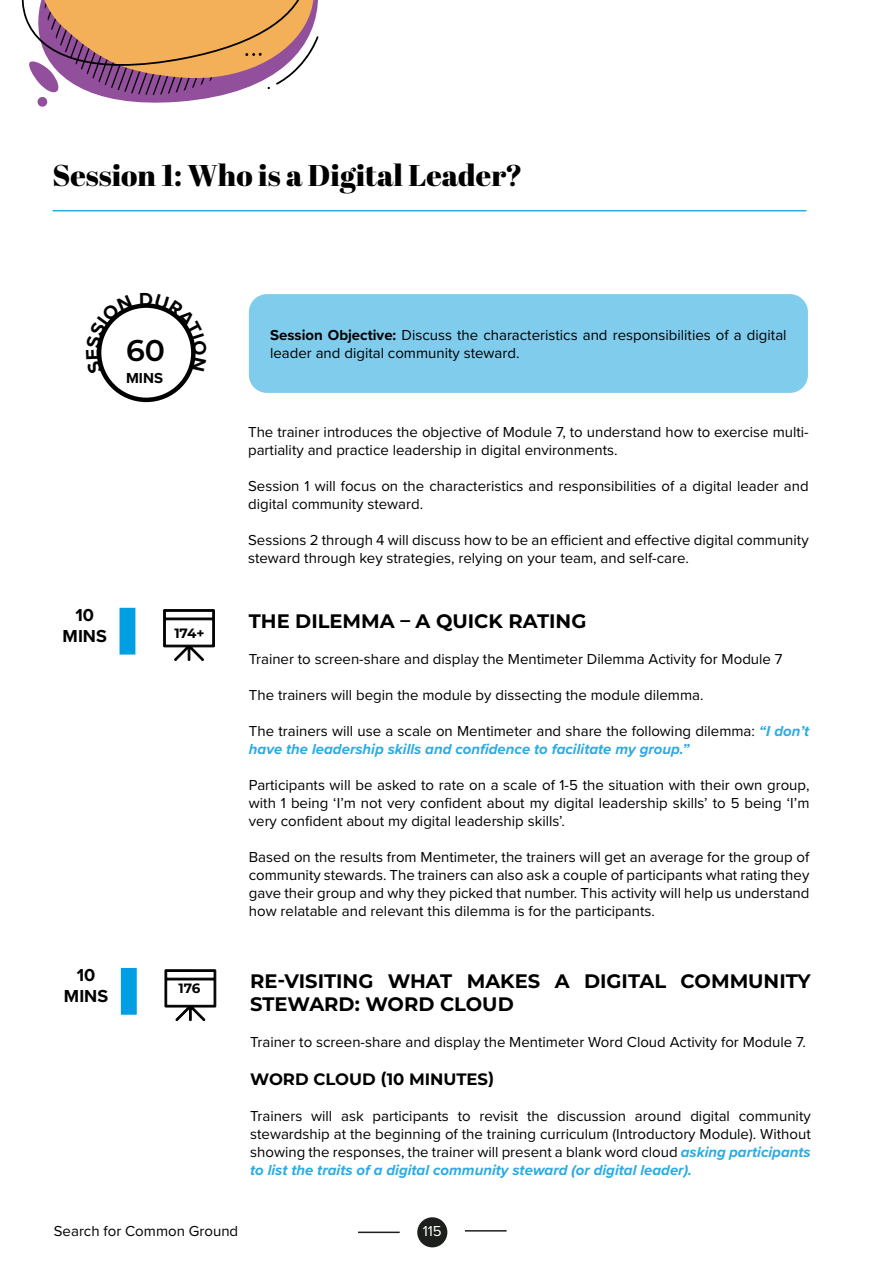
<style>
.page{position:relative;width:893px;height:1263px;background:#fff}
.page>*{position:absolute;margin:0;border:0;box-sizing:border-box;transform-origin:0 0}
.t1{font:30px "Abril Fatface";color:#000}
.t2{font:600 30px "Montserrat";color:#000}
.t3{font:700 19.5px/23.4px "Montserrat";color:#000}
.t4{font:700 18px/21.6px "Proxima Nova";color:#000;text-align:center}
.t5{font:700 16.5px "Montserrat";color:#000}
.t6{font:15px/18px "Proxima Nova";color:#000}
.t7{font:700 15px "Proxima Nova";color:#000}
.t8{font:15px "Proxima Nova";color:#fff}
.t9{font:700 13.5px "Montserrat";letter-spacing:-.01em;color:#000}
.s1{font-weight:700}
.s2{font-weight:700;font-style:italic;color:#2babe2}
</style>
<div class="page">
<div style="left:417px;top:1217px;width:30px;height:30px;background:#1d1f1d;border-radius:50%"></div>
<hr style="left:358px;top:1231px;width:42px;height:2px;background:#1d1f1d">
<hr style="left:465px;top:1230px;width:42px;height:1px;background:#1d1f1d">
<hr style="left:53px;top:210px;width:753px;height:1px;background:#2babe2">
<div style="left:249px;top:294px;width:559px;height:99px;background:#7fcced;border-radius:18px"></div>
<svg style="left:163px;top:609px;width:52px;height:52px"></svg>
<div style="left:120px;top:608px;width:15px;height:47px;background:#009fe3"></div>
<div style="left:121px;top:968px;width:16px;height:47px;background:#009fe3;border:2px solid #009fe3"></div>
<svg style="left:164px;top:969px;width:53px;height:52px"></svg>
<svg style="left:21px;top:0;width:298px;height:107px"></svg>
<svg style="left:96px;top:305px;width:37px;height:70px"></svg>
<svg style="left:140px;top:303px;width:56px;height:68px"></svg>
<h1 class="t1" style="left:53px;top:154px;width:471px">Session 1: Who is a Digital Leader?</h1>
<h1 class="t2" style="left:126px;top:329px;width:40px">60</h1>
<p class="t7" style="left:126px;top:366px;width:38px">MINS</p>
<p class="t4" style="left:63px;top:603px;width:46px">10<br>MINS</p>
<p class="t9" style="left:174px;top:623px;width:32px">174+</p>
<p class="t6" style="left:270px;top:326px;width:518px"><span class="s1">Session Objective:</span> Discuss the characteristics and responsibilities of a digital leader and digital community steward.</p>
<p class="t6" style="left:248px;top:422px;width:562px">The trainer introduces the objective of Module 7, to understand how to exercise multi&shy;partiality and practice leadership in digital environments.</p>
<p class="t6" style="left:248px;top:476px;width:562px">Session 1 will focus on the characteristics and responsibilities of a digital leader and digital community steward.</p>
<p class="t6" style="left:248px;top:530px;width:562px">Sessions 2 through 4 will discuss how to be an efficient and effective digital community steward through key strategies, relying on your team, and self-care.</p>
<h2 class="t3" style="left:249px;top:608px;width:339px">THE DILEMMA – A QUICK RATING</h2>
<p class="t6" style="left:249px;top:649px;width:535px">Trainer to screen-share and display the Mentimeter Dilemma Activity for Module 7</p>
<p class="t6" style="left:249px;top:685px;width:456px">The trainers will begin the module by dissecting the module dilemma.</p>
<p class="t6" style="left:249px;top:721px;width:562px">The trainers will use a scale on Mentimeter and share the following dilemma: <span class="s2">“I don’t have the leadership skills and confidence to facilitate my group.”</span></p>
<p class="t6" style="left:249px;top:775px;width:562px;text-align:justify">Participants will be asked to rate on a scale of 1-5 the situation with their own group, with 1 being ‘I’m not very confident about my digital leadership skills’ to 5 being ‘I’m very confident about my digital leadership skills’.</p>
<p class="t6" style="left:249px;top:847px;width:562px;text-align:justify">Based on the results from Mentimeter, the trainers will get an average for the group of community stewards. The trainers can also ask a couple of participants what rating they gave their group and why they picked that number. This activity will help us understand how relatable and relevant this dilemma is for the participants.</p>
<p class="t4" style="left:64px;top:963px;width:46px">10<br>MINS</p>
<p class="t9" style="left:179px;top:979px;width:23px">176</p>
<h2 class="t3" style="left:250px;top:968px;width:562px">RE-VISITING WHAT MAKES A DIGITAL COMMUNITY<br>STEWARD: WORD CLOUD</h2>
<p class="t6" style="left:250px;top:1032px;width:557px">Trainer to screen-share and display the Mentimeter Word Cloud Activity for Module 7.</p>
<p class="t5" style="left:250px;top:1067px;width:246px">WORD CLOUD (10 MINUTES)</p>
<p class="t6" style="left:250px;top:1106px;width:562px;text-align:justify">Trainers will ask participants to revisit the discussion around digital community stewardship at the beginning of the training curriculum (Introductory Module). Without showing the responses, the trainer will present a blank word cloud <span class="s2">asking participants to list the traits of a digital community steward (or digital leader).</span></p>
<p class="t6" style="left:54px;top:1221px;width:186px">Search for Common Ground</p>
<p class="t8" style="left:423px;top:1220px;width:21px">115</p>
</div>
